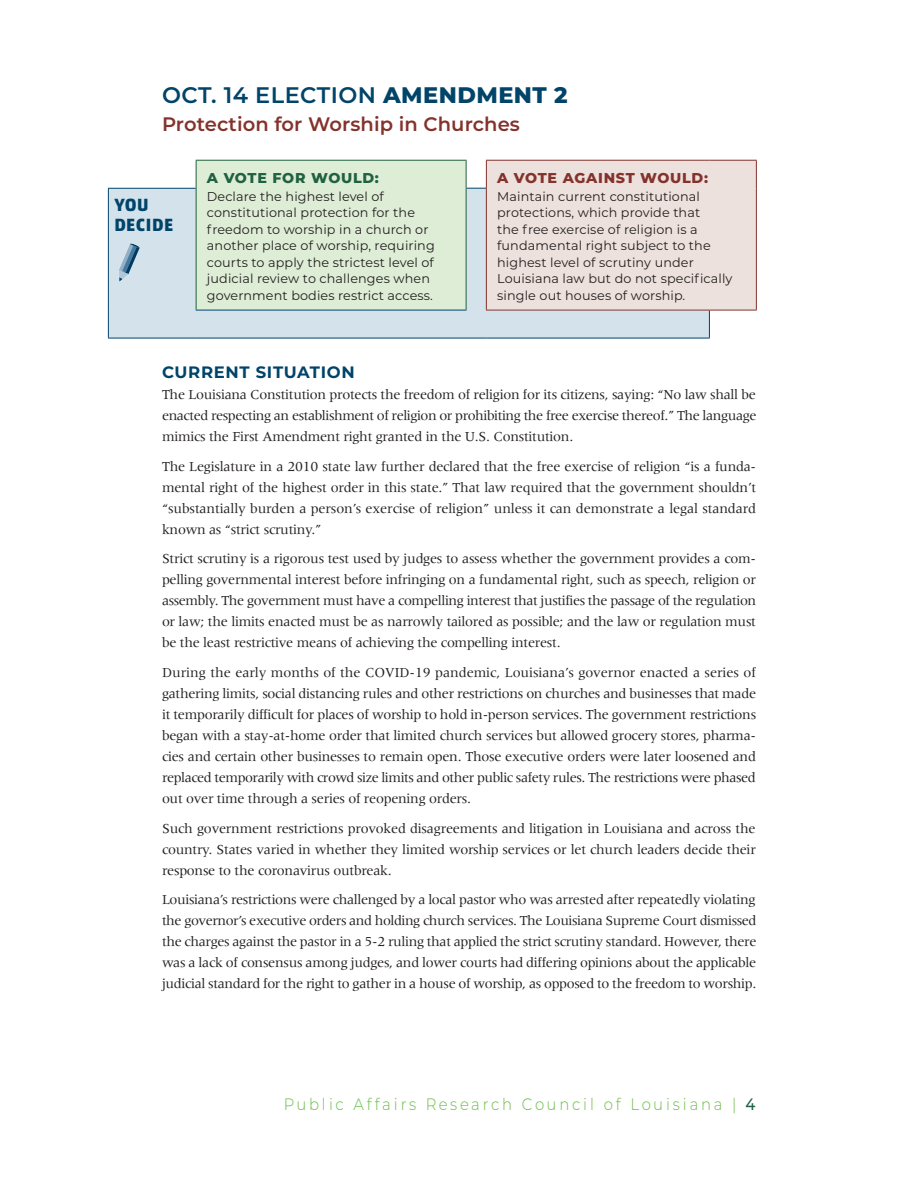
<style>
.page{position:relative;width:918px;height:1188px;background:#fff}
.page>*{position:absolute;margin:0;border:0;box-sizing:border-box;transform-origin:0 0}
.Header_Ballot_listing{font:600 22.5px "Montserrat";letter-spacing:.02em;color:#00446a}
.Header_Ballot_Listing_Title{font:600 19.5px "Montserrat";letter-spacing:.005em;color:#84322c}
.text{font:700 18px "Akko Std";letter-spacing:.01em;color:#00446a}
.t1{font:300 16.5px "Montserrat";letter-spacing:.18em;color:#6bbd4b;scale:.9 1}
.Subhead1{font:700 16.5px "Montserrat";letter-spacing:.04em;color:#00446a}
.text-2{font:14.25px/21px "Meridien LT Std";letter-spacing:-.02em;color:#231f20;text-align:justify}
.Vote_Against_Head{font:800 14.25px "Montserrat";letter-spacing:.05em;color:#84322c}
.Vote_for_head{font:800 14.25px "Montserrat";letter-spacing:.05em;color:#206141}
.Vote_text{font:12.75px/16.5px "Montserrat";letter-spacing:.01em;color:#231f20}
.s1{font-weight:800}
.s2{font-weight:500;color:#206141}
</style>
<div class="page">
<div style="left:196px;top:160px;width:270px;height:150px;background:#deedd5"></div>
<div style="left:486px;top:160px;width:270px;height:150px;background:#ede1dd"></div>
<svg style="left:109px;top:188px;width:600px;height:150px"></svg>
<hr style="left:108px;top:189px;width:1px;height:121px;background:#00446a">
<svg style="left:108px;top:310px;width:1px;height:28px"></svg>
<hr style="left:108px;top:338px;width:88px;height:1px;background:#00446a">
<hr style="left:196px;top:338px;width:270px;height:1px;background:#00446a">
<svg style="left:466px;top:338px;width:20px;height:1px"></svg>
<hr style="left:486px;top:338px;width:224px;height:1px;background:#00446a">
<hr style="left:108px;top:188px;width:88px;height:1px;background:#00446a">
<hr style="left:196px;top:160px;width:270px;height:1px;background:#206141">
<hr style="left:196px;top:310px;width:270px;height:1px;background:#00446a">
<svg style="left:709px;top:311px;width:1px;height:27px"></svg>
<hr style="left:486px;top:160px;width:223px;height:1px;background:#84322c">
<hr style="left:709px;top:160px;width:48px;height:1px;background:#84322c">
<svg style="left:756px;top:161px;width:1px;height:27px"></svg>
<hr style="left:486px;top:188px;width:1px;height:122px;background:#84322c">
<hr style="left:756px;top:188px;width:1px;height:122px;background:#84322c">
<hr style="left:486px;top:310px;width:223px;height:1px;background:#84322c">
<hr style="left:709px;top:310px;width:48px;height:1px;background:#84322c">
<svg style="left:196px;top:161px;width:1px;height:27px"></svg>
<svg style="left:466px;top:161px;width:21px;height:28px"></svg>
<hr style="left:196px;top:188px;width:1px;height:122px;background:#206141">
<hr style="left:466px;top:188px;width:1px;height:122px;background:#206141">
<svg style="left:119px;top:244px;width:21px;height:38px"></svg>
<p class="Header_Ballot_listing" style="left:162px;top:79px;width:407px">OCT. 14 ELECTION <span class="s1">AMENDMENT 2</span></p>
<p class="Header_Ballot_Listing_Title" style="left:162px;top:111px;width:360px">Protection for Worship in Churches</p>
<p class="text" style="left:114px;top:193px;width:36px">YOU</p>
<p class="text" style="left:114px;top:214px;width:60px">DECIDE</p>
<p class="Vote_for_head" style="left:207px;top:168px;width:174px">A VOTE FOR WOULD:</p>
<p class="Vote_text" style="left:207px;top:187px;width:229px">Declare the highest level of constitutional protection for the freedom to worship in a church or another place of worship, requiring courts to apply the strictest level of judicial review to challenges when government bodies restrict access.</p>
<p class="Vote_Against_Head" style="left:497px;top:168px;width:212px">A VOTE AGAINST WOULD:</p>
<p class="Vote_text" style="left:497px;top:187px;width:237px">Maintain current constitutional protections, which provide that<br>the free exercise of religion is a fundamental right subject to the highest level of scrutiny under Louisiana law but do not specifically single out houses of worship.</p>
<p class="Subhead1" style="left:162px;top:360px;width:194px">CURRENT SITUATION</p>
<p class="text-2" style="left:162px;top:384px;width:596px">The Louisiana Constitution protects the freedom of religion for its citizens, saying: “No law shall be enacted respecting an establishment of religion or prohibiting the free exercise thereof.” The language mimics the First Amendment right granted in the U.S. Constitution.</p>
<p class="text-2" style="left:162px;top:456px;width:596px">The Legislature in a 2010 state law further declared that the free exercise of religion “is a funda&shy;mental right of the highest order in this state.” That law required that the government shouldn’t “substantially burden a person’s exercise of religion” unless it can demonstrate a legal standard known as “strict scrutiny.”</p>
<p class="text-2" style="left:162px;top:548px;width:596px">Strict scrutiny is a rigorous test used by judges to assess whether the government provides a com&shy;pelling governmental interest before infringing on a fundamental right, such as speech, religion or assembly. The government must have a compelling interest that justifies the passage of the regulation or law; the limits enacted must be as narrowly tailored as possible; and the law or regulation must be the least restrictive means of achieving the compelling interest.</p>
<p class="text-2" style="left:162px;top:662px;width:596px">During the early months of the COVID-19 pandemic, Louisiana’s governor enacted a series of gathering limits, social distancing rules and other restrictions on churches and businesses that made it temporarily difficult for places of worship to hold in-person services. The government restrictions began with a stay-at-home order that limited church services but allowed grocery stores, pharma&shy;cies and certain other businesses to remain open. Those executive orders were later loosened and replaced temporarily with crowd size limits and other public safety rules. The restrictions were phased out over time through a series of reopening orders.</p>
<p class="text-2" style="left:162px;top:817px;width:595px">Such government restrictions provoked disagreements and litigation in Louisiana and across the country. States varied in whether they limited worship services or let church leaders decide their response to the coronavirus outbreak.</p>
<p class="text-2" style="left:162px;top:889px;width:596px">Louisiana’s restrictions were challenged by a local pastor who was arrested after repeatedly violating the governor’s executive orders and holding church services. The Louisiana Supreme Court dismissed the charges against the pastor in a 5-2 ruling that applied the strict scrutiny standard. However, there was a lack of consensus among judges, and lower courts had differing opinions about the applicable judicial standard for the right to gather in a house of worship, as opposed to the freedom to worship.</p>
<p class="t1" style="left:284px;top:1093px;width:525px">Public Affairs Research Council of Louisiana | <span class="s2">4</span></p>
</div>
